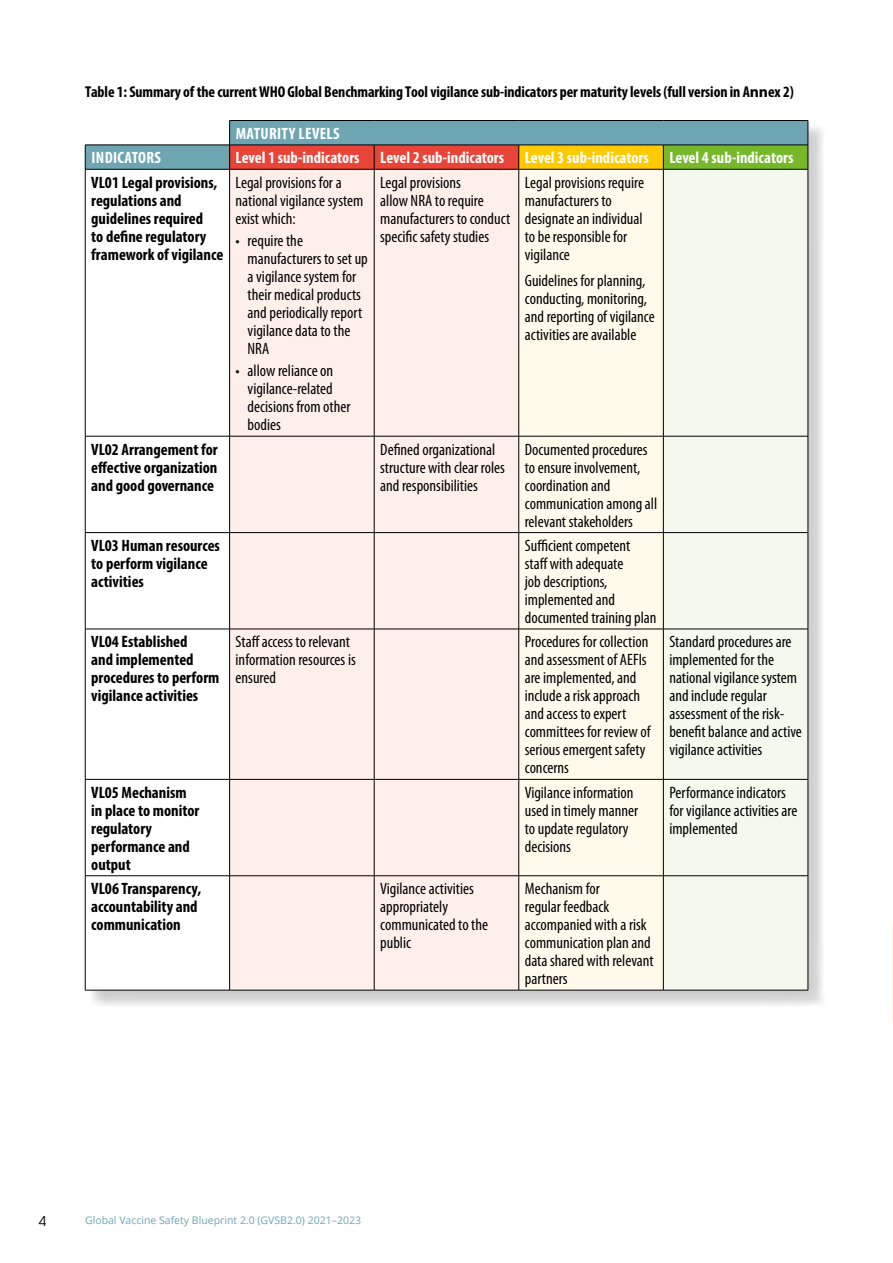
<style>
.page{position:relative;width:893px;height:1263px;background:#fff}
.page>*{position:absolute;margin:0;border:0;box-sizing:border-box;transform-origin:0 0}
.t1{font:condensed 16.5px/18px "Myriad Pro";color:#000}
.t2{font:700 condensed 16.5px/18px "Myriad Pro";color:#000}
.t3{font:700 condensed 16.5px "Myriad Pro";color:#fff}
.t4{font:700 condensed 16.5px "Myriad Pro";letter-spacing:.02em;color:#fff}
.t5{font:700 condensed 15.75px "Myriad Pro";letter-spacing:-.005em;color:#000}
.t6{font:13.5px "Avant Garde";color:#000}
.t7{font:10.5px "Open Sans";color:#6da5b3}
.s1{font-stretch:normal}
</style>
<div class="page">
<div style="left:87px;top:122px;width:740px;height:887px;background:#000;opacity:.2"></div>
<svg style="left:86px;top:170px;width:143px;height:820px"></svg>
<div style="left:230px;top:170px;width:288px;height:820px;background:#feefea"></div>
<div style="left:519px;top:170px;width:144px;height:820px;background:#fffaec"></div>
<div style="left:664px;top:170px;width:144px;height:820px;background:#f4f8ed"></div>
<hr style="left:229px;top:120px;width:145px;height:1px;background:#000">
<hr style="left:374px;top:120px;width:145px;height:1px;background:#000">
<hr style="left:519px;top:120px;width:144px;height:1px;background:#000">
<hr style="left:663px;top:120px;width:145px;height:1px;background:#000">
<svg style="left:85px;top:121px;width:724px;height:48px;background:#9e9a7d"></svg>
<hr style="left:85px;top:169px;width:145px;height:1px;background:#000">
<hr style="left:85px;top:169px;width:1px;height:267px;background:#000">
<hr style="left:230px;top:169px;width:144px;height:1px;background:#000">
<hr style="left:229px;top:169px;width:1px;height:267px;background:#000">
<hr style="left:374px;top:169px;width:145px;height:1px;background:#000">
<hr style="left:374px;top:169px;width:1px;height:267px;background:#000">
<hr style="left:519px;top:169px;width:144px;height:1px;background:#000">
<hr style="left:518px;top:169px;width:1px;height:267px;background:#000">
<hr style="left:663px;top:169px;width:145px;height:1px;background:#000">
<hr style="left:663px;top:169px;width:1px;height:267px;background:#000">
<hr style="left:808px;top:169px;width:1px;height:267px;background:#000">
<hr style="left:85px;top:436px;width:145px;height:1px;background:#000">
<hr style="left:85px;top:436px;width:1px;height:96px;background:#000">
<hr style="left:230px;top:436px;width:144px;height:1px;background:#000">
<hr style="left:229px;top:436px;width:1px;height:96px;background:#000">
<hr style="left:374px;top:436px;width:145px;height:1px;background:#000">
<hr style="left:374px;top:436px;width:1px;height:96px;background:#000">
<hr style="left:518px;top:436px;width:1px;height:96px;background:#000">
<hr style="left:663px;top:436px;width:145px;height:1px;background:#000">
<hr style="left:663px;top:436px;width:1px;height:96px;background:#000">
<hr style="left:808px;top:436px;width:1px;height:96px;background:#000">
<hr style="left:85px;top:533px;width:1px;height:96px;background:#000">
<hr style="left:229px;top:533px;width:1px;height:96px;background:#000">
<hr style="left:374px;top:533px;width:1px;height:96px;background:#000">
<hr style="left:518px;top:533px;width:1px;height:96px;background:#000">
<hr style="left:663px;top:533px;width:1px;height:96px;background:#000">
<hr style="left:808px;top:533px;width:1px;height:96px;background:#000">
<hr style="left:85px;top:629px;width:1px;height:150px;background:#000">
<hr style="left:229px;top:629px;width:1px;height:150px;background:#000">
<hr style="left:374px;top:629px;width:1px;height:150px;background:#000">
<hr style="left:518px;top:629px;width:1px;height:150px;background:#000">
<hr style="left:663px;top:629px;width:1px;height:150px;background:#000">
<hr style="left:808px;top:629px;width:1px;height:150px;background:#000">
<hr style="left:85px;top:779px;width:1px;height:96px;background:#000">
<hr style="left:229px;top:779px;width:1px;height:96px;background:#000">
<hr style="left:374px;top:779px;width:1px;height:96px;background:#000">
<hr style="left:518px;top:779px;width:1px;height:96px;background:#000">
<hr style="left:663px;top:779px;width:1px;height:96px;background:#000">
<hr style="left:808px;top:779px;width:1px;height:96px;background:#000">
<hr style="left:85px;top:876px;width:1px;height:114px;background:#000">
<hr style="left:229px;top:876px;width:1px;height:114px;background:#000">
<hr style="left:374px;top:876px;width:1px;height:114px;background:#000">
<hr style="left:518px;top:876px;width:1px;height:114px;background:#000">
<hr style="left:663px;top:876px;width:1px;height:114px;background:#000">
<hr style="left:808px;top:876px;width:1px;height:114px;background:#000">
<hr style="left:519px;top:436px;width:144px;height:1px;background:#000">
<hr style="left:85px;top:532px;width:145px;height:1px;background:#000">
<hr style="left:230px;top:532px;width:144px;height:1px;background:#000">
<hr style="left:374px;top:532px;width:145px;height:1px;background:#000">
<hr style="left:519px;top:532px;width:144px;height:1px;background:#000">
<hr style="left:663px;top:532px;width:145px;height:1px;background:#000">
<hr style="left:85px;top:629px;width:145px;height:1px;background:#000">
<hr style="left:230px;top:629px;width:144px;height:1px;background:#000">
<hr style="left:374px;top:629px;width:145px;height:1px;background:#000">
<hr style="left:519px;top:629px;width:144px;height:1px;background:#000">
<hr style="left:663px;top:629px;width:145px;height:1px;background:#000">
<hr style="left:85px;top:779px;width:145px;height:1px;background:#000">
<hr style="left:230px;top:779px;width:144px;height:1px;background:#000">
<hr style="left:374px;top:779px;width:145px;height:1px;background:#000">
<hr style="left:519px;top:779px;width:144px;height:1px;background:#000">
<hr style="left:663px;top:779px;width:145px;height:1px;background:#000">
<hr style="left:85px;top:875px;width:145px;height:1px;background:#000">
<hr style="left:230px;top:875px;width:144px;height:1px;background:#000">
<hr style="left:374px;top:875px;width:145px;height:1px;background:#000">
<hr style="left:519px;top:875px;width:144px;height:1px;background:#000">
<hr style="left:663px;top:875px;width:145px;height:1px;background:#000">
<hr style="left:85px;top:990px;width:145px;height:1px;background:#000">
<hr style="left:230px;top:990px;width:144px;height:1px;background:#000">
<hr style="left:374px;top:990px;width:145px;height:1px;background:#000">
<hr style="left:519px;top:990px;width:144px;height:1px;background:#000">
<hr style="left:663px;top:990px;width:145px;height:1px;background:#000">
<img style="left:892px;top:924px;width:1px;height:98px">
<p class="t5" style="left:85px;top:82px;width:710px">Table 1: Summary of the current WHO Global Benchmarking Tool vigilance sub-indicators per maturity levels (full version in A<span class="s1">nn</span>ex 2)</p>
<p class="t4" style="left:236px;top:123px;width:105px">MATURITY LEVELS</p>
<p class="t4" style="left:91px;top:147px;width:71px">INDICATORS</p>
<p class="t3" style="left:236px;top:147px;width:125px">Level 1 sub-indicators</p>
<p class="t3" style="left:380px;top:147px;width:125px">Level 2 sub-indicators</p>
<p class="t3" style="left:525px;top:147px;width:125px">Level 3 sub-indicators</p>
<p class="t3" style="left:669px;top:147px;width:125px">Level 4 sub-indicators</p>
<p class="t2" style="left:91px;top:173px;width:134px">VL01 Legal provisions, regulations and guidelines required<br>to define regulatory framework of vigilance</p>
<p class="t1" style="left:236px;top:173px;width:129px">Legal provisions for a national vigilance system exist which:</p>
<p class="t1" style="left:380px;top:173px;width:132px">Legal provisions<br>allow NRA to require manufacturers to conduct specific safety studies</p>
<p class="t1" style="left:525px;top:173px;width:121px">Legal provisions require manufacturers to designate an individual to be responsible for vigilance</p>
<p class="t1" style="left:525px;top:272px;width:131px">Guidelines for planning, conducting, monitoring, and reporting of vigilance activities are available</p>
<p class="t1" style="left:248px;top:231px;width:122px;text-indent:-12px">• require the manufacturers to set up a vigilance system for their medical products and periodically report vigilance data to the<br>NRA</p>
<p class="t1" style="left:248px;top:362px;width:104px;text-indent:-12px">• allow reliance on vigilance‐related decisions from other bodies</p>
<p class="t2" style="left:91px;top:440px;width:128px;text-align:justify">VL02 Arrangement for effective organization and good governance</p>
<p class="t1" style="left:380px;top:440px;width:126px">Defined organizational structure with clear roles and responsibilities</p>
<p class="t1" style="left:525px;top:440px;width:134px">Documented procedures to ensure involvement, coordination and communication among all relevant stakeholders</p>
<p class="t2" style="left:91px;top:536px;width:130px">VL03 Human resources to perform vigilance activities</p>
<p class="t1" style="left:525px;top:536px;width:133px">Sufficient competent staff with adequate<br>job descriptions, implemented and documented training plan</p>
<p class="t2" style="left:91px;top:632px;width:130px">VL04 Established<br>and implemented procedures to perform vigilance activities</p>
<p class="t1" style="left:236px;top:633px;width:122px">Staff access to relevant information resources is ensured</p>
<p class="t1" style="left:525px;top:633px;width:127px">Procedures for collection and assessment of AEFIs are implemented, and include a risk approach and access to expert committees for review of serious emergent safety concerns</p>
<p class="t1" style="left:669px;top:633px;width:134px">Standard procedures are implemented for the national vigilance system and include regular assessment of the risk‐ benefit balance and active vigilance activities</p>
<p class="t2" style="left:91px;top:783px;width:110px">VL05 Mechanism in place to monitor regulatory performance and output</p>
<p class="t1" style="left:525px;top:783px;width:115px">Vigilance information used in timely manner to update regulatory decisions</p>
<p class="t1" style="left:669px;top:783px;width:130px">Performance indicators for vigilance activities are implemented</p>
<p class="t2" style="left:91px;top:879px;width:111px">VL06 Transparency, accountability and communication</p>
<p class="t1" style="left:380px;top:879px;width:109px">Vigilance activities appropriately communicated to the public</p>
<p class="t1" style="left:525px;top:879px;width:130px">Mechanism for<br>regular feedback accompanied with a risk communication plan and data shared with relevant partners</p>
<p class="t6" style="left:39px;top:1213px;width:9px">4</p>
<p class="t7" style="left:85px;top:1213px;width:277px">Global Vaccine Safety Blueprint 2.0 (GVSB2.0) 2021–2023</p>
</div>
